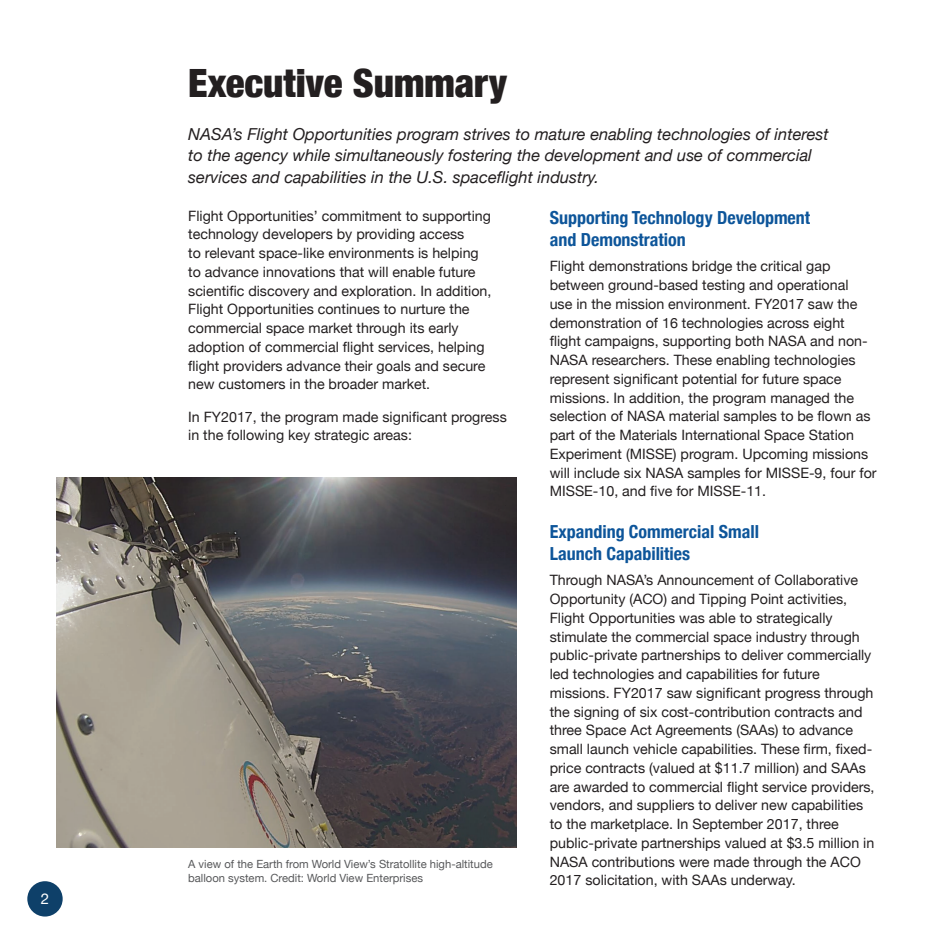
<style>
.page{position:relative;width:945px;height:945px;background:#fff}
.page>*{position:absolute;margin:0;border:0;box-sizing:border-box;transform-origin:0 0}
.Subsection_title{font:900 condensed 39px "Helvetica Neue";color:#231f20}
.Heading_2{font:700 condensed 18px/21.6px "Helvetica Neue";color:#0d559a}
.section_lvl1_intro{font:italic 16.5px/21.8px "Helvetica Neue";color:#231f20}
.t1{font:15px "Helvetica Neue";color:#fff}
.Body_text{font:14.25px/18.8px "Helvetica Neue";color:#231f20}
.t2{font:11.25px/13.5px "Helvetica Neue";color:#57585a}
</style>
<div class="page">
<div style="left:27px;top:881px;width:36px;height:36px;background:#0e4069;border-radius:50%"></div>
<img style="left:56px;top:478px;width:460px;height:369px">
<p class="t1" style="left:41px;top:888px;width:10px">2</p>
<h2 class="Subsection_title" style="left:188px;top:51px;width:320px">Executive Summary</h2>
<p class="section_lvl1_intro" style="left:188px;top:124px;width:642px">NASA’s Flight Opportunities program strives to mature enabling technologies of interest to the agency while simultaneously fostering the development and use of commercial services and capabilities in the U.S. spaceflight industry.</p>
<p class="Body_text" style="left:188px;top:207px;width:305px">Flight Opportunities’ commitment to supporting technology developers by providing access<br>to relevant space-like environments is helping to advance innovations that will enable future scientific discovery and exploration. In addition, Flight Opportunities continues to nurture the commercial space market through its early adoption of commercial flight services, helping flight providers advance their goals and secure new customers in the broader market.</p>
<p class="Body_text" style="left:188px;top:408px;width:320px">In FY2017, the program made significant progress in the following key strategic areas:</p>
<p class="t2" style="left:188px;top:858px;width:306px">A view of the Earth from World View’s Stratollite high-altitude balloon system. Credit: World View Enterprises</p>
<h2 class="Heading_2" style="left:550px;top:206px;width:262px">Supporting Technology Development and Demonstration</h2>
<p class="Body_text" style="left:550px;top:258px;width:328px">Flight demonstrations bridge the critical gap between ground-based testing and operational<br>use in the mission environment. FY2017 saw the demonstration of 16 technologies across eight flight campaigns, supporting both NASA and non-NASA researchers. These enabling technologies represent significant potential for future space missions. In addition, the program managed the selection of NASA material samples to be flown as part of the Materials International Space Station Experiment (MISSE) program. Upcoming missions will include six NASA samples for MISSE-9, four for MISSE-10, and five for MISSE-11.</p>
<h2 class="Heading_2" style="left:550px;top:520px;width:211px">Expanding Commercial Small<br>Launch Capabilities</h2>
<p class="Body_text" style="left:550px;top:572px;width:326px">Through NASA’s Announcement of Collaborative Opportunity (ACO) and Tipping Point activities, Flight Opportunities was able to strategically stimulate the commercial space industry through public-private partnerships to deliver commercially led technologies and capabilities for future missions. FY2017 saw significant progress through the signing of six cost-contribution contracts and three Space Act Agreements (SAAs) to advance small launch vehicle capabilities. These firm, fixed&shy;price contracts (valued at $11.7 million) and SAAs are awarded to commercial flight service providers, vendors, and suppliers to deliver new capabilities to the marketplace. In September 2017, three public-private partnerships valued at $3.5 million in NASA contributions were made through the ACO 2017 solicitation, with SAAs underway.</p>
</div>
